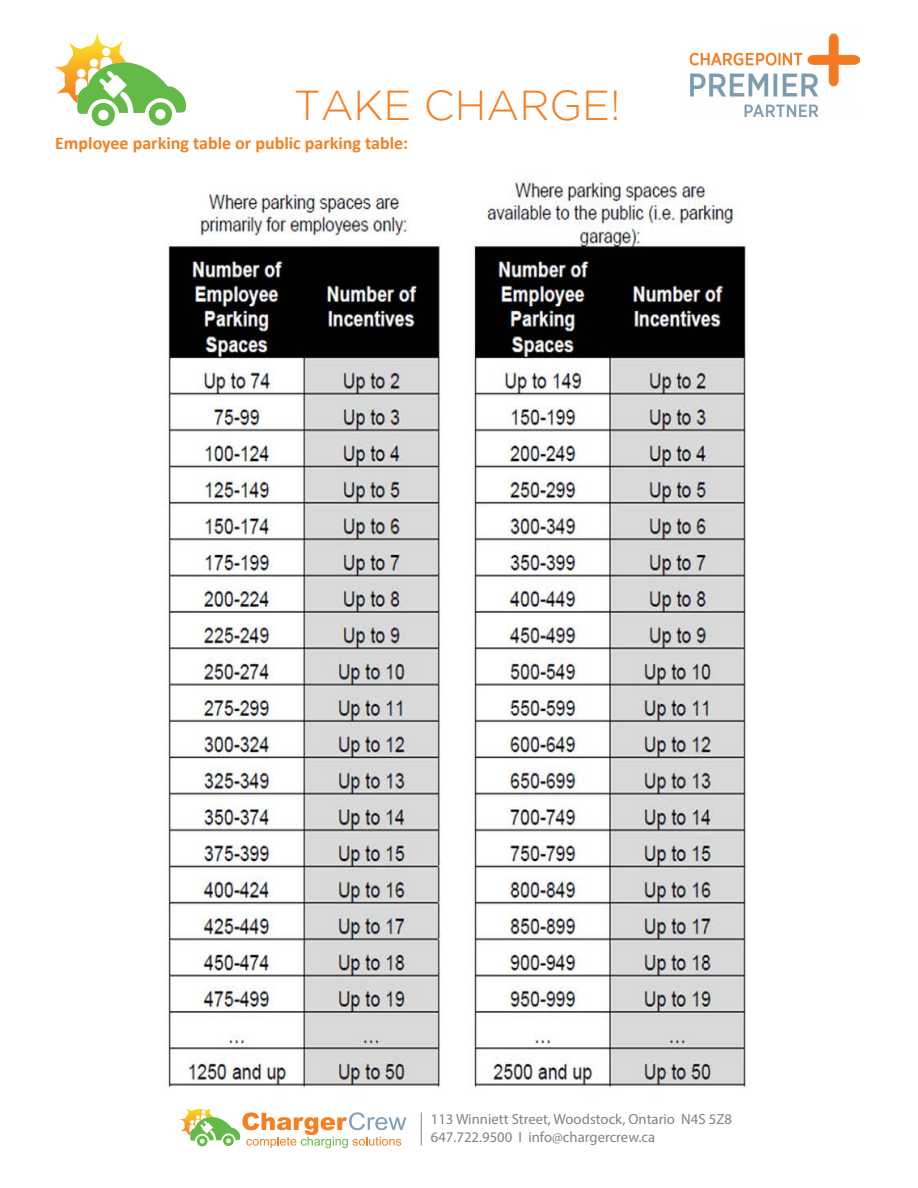
<style>
.page{position:relative;width:918px;height:1188px;background:#fff}
.page>*{position:absolute;margin:0;border:0;box-sizing:border-box;transform-origin:0 0}
.t1{font:300 41.7px "Gotham";color:#f48023}
.t2{font:700 18px "Calibri";color:#f58020}
.t3{font:14.7px/17.7px "Myriad Pro";color:#808285}
</style>
<div class="page">
<svg style="left:179px;top:1109px;width:227px;height:39px"></svg>
<hr style="left:421px;top:1112px;width:1px;height:33px;background:#808285">
<svg style="left:54px;top:32px;width:132px;height:94px"></svg>
<img style="left:689px;top:33px;width:171px;height:84px">
<img style="left:164px;top:179px;width:583px;height:917px">
<h1 class="t1" style="left:294px;top:82px;width:328px">TAKE CHARGE!</h1>
<p class="t2" style="left:55px;top:131px;width:354px">Employee parking table or public parking table:</p>
<p class="t3" style="left:431px;top:1110px;width:303px">113 Winniett Street, Woodstock, Ontario N4S 5Z8<br>647.722.9500 I info@chargercrew.ca</p>
</div>
